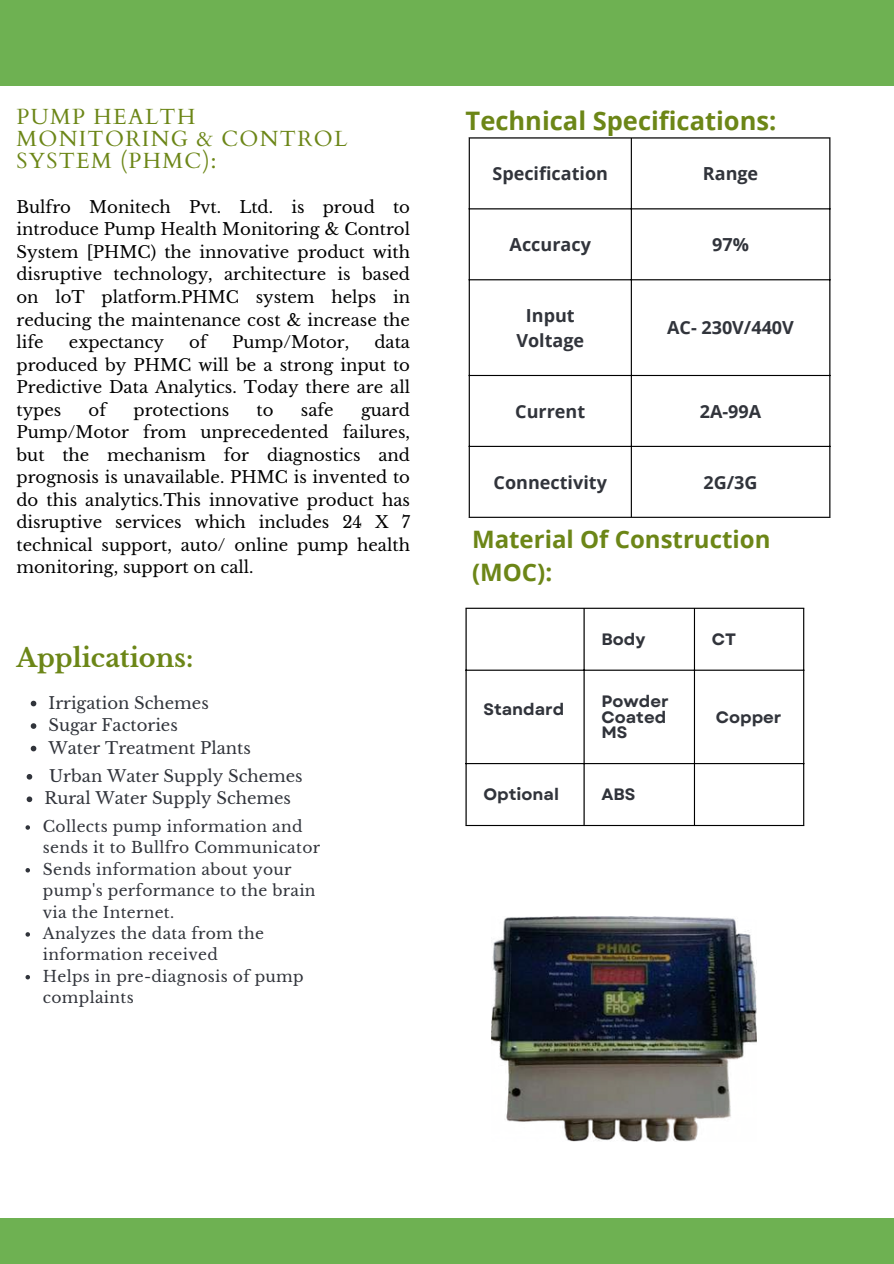
<style>
.page{position:relative;width:894px;height:1264px;background:#fff}
.page>*{position:absolute;margin:0;border:0;box-sizing:border-box;transform-origin:0 0}
.t1{font:700 25.5px "Open Sans";color:#6c8617}
.t2{font:700 25.5px "Libre Baskerville";color:#6c8617}
.t3{font:700 24px/32.7px "Open Sans";color:#6c8617}
.t4{font:21.9px/21.9px "Cardo";letter-spacing:.06em;color:#6c8617}
.t5{font:700 18px/24.8px "Open Sans";color:#31343b;text-align:center}
.t6{font:16.5px/22.5px "Libre Baskerville";color:#000;text-align:justify}
.t7{font:16.5px "Libre Baskerville";color:#31343b}
.t8{font:700 16.5px/15.8px "Garet";color:#31343b}
.t9{font:15.45px/21.3px "Libre Baskerville";letter-spacing:.02em;color:#31343b}
</style>
<div class="page">
<div style="left:0;top:0;width:893px;height:86px;background:#6eb152"></div>
<div style="left:0;top:1217px;width:893px;height:46px;background:#6eb152"></div>
<svg style="left:31px;top:700px;width:5px;height:6px"></svg>
<svg style="left:31px;top:723px;width:5px;height:6px"></svg>
<svg style="left:31px;top:745px;width:5px;height:6px"></svg>
<svg style="left:27px;top:774px;width:5px;height:5px"></svg>
<svg style="left:27px;top:796px;width:5px;height:6px"></svg>
<svg style="left:25px;top:825px;width:5px;height:4px"></svg>
<svg style="left:25px;top:868px;width:5px;height:4px"></svg>
<svg style="left:25px;top:932px;width:5px;height:4px"></svg>
<svg style="left:25px;top:975px;width:5px;height:4px"></svg>
<hr style="left:468px;top:138px;width:1px;height:378px;background:#000">
<hr style="left:630px;top:138px;width:1px;height:378px;background:#000">
<hr style="left:829px;top:138px;width:1px;height:378px;background:#000">
<hr style="left:468px;top:137px;width:362px;height:1px;background:#000">
<hr style="left:468px;top:208px;width:362px;height:1px;background:#000">
<hr style="left:468px;top:279px;width:362px;height:1px;background:#000">
<hr style="left:468px;top:375px;width:362px;height:1px;background:#000">
<hr style="left:468px;top:446px;width:362px;height:1px;background:#000">
<hr style="left:468px;top:516px;width:362px;height:2px;background:#000">
<hr style="left:465px;top:609px;width:1px;height:216px;background:#000">
<hr style="left:583px;top:609px;width:1px;height:216px;background:#000">
<hr style="left:693px;top:609px;width:1px;height:216px;background:#000">
<hr style="left:802px;top:609px;width:2px;height:216px;background:#000">
<hr style="left:465px;top:607px;width:339px;height:2px;background:#000">
<hr style="left:465px;top:669px;width:339px;height:1px;background:#000">
<hr style="left:465px;top:763px;width:339px;height:1px;background:#000">
<hr style="left:465px;top:825px;width:339px;height:1px;background:#000">
<img style="left:492px;top:916px;width:264px;height:225px">
<h3 class="t4" style="left:16px;top:107px;width:332px">PUMP HEALTH<br>MONITORING &amp; CONTROL<br>SYSTEM (PHMC):</h3>
<p class="t6" style="left:16px;top:196px;width:395px">Bulfro Monitech Pvt. Ltd. is proud to introduce Pump Health Monitoring &amp; Control System [PHMC) the innovative product with disruptive technology, architecture is based on loT platform.PHMC system helps in reducing the maintenance cost &amp; increase the life</p>
<p class="t6" style="left:16px;top:331px;width:395px;text-indent:358px">data produced by PHMC will be a strong input to Predictive Data Analytics. Today there are all types</p>
<p class="t6" style="left:69px;top:331px;width:97px">expectancy</p>
<p class="t6" style="left:189px;top:331px;width:19px">of</p>
<p class="t6" style="left:232px;top:331px;width:118px">Pump/Motor,</p>
<p class="t6" style="left:16px;top:398px;width:395px;text-indent:344px">guard Pump/Motor from unprecedented failures, but the mechanism for diagnostics and prognosis is unavailable. PHMC is invented to do this analytics.This innovative product has disruptive services which includes 24 X 7 technical support, auto/ online pump health monitoring, support on call.</p>
<p class="t6" style="left:89px;top:398px;width:19px">of</p>
<p class="t6" style="left:133px;top:398px;width:97px">protections</p>
<p class="t6" style="left:256px;top:398px;width:19px">to</p>
<p class="t6" style="left:301px;top:398px;width:34px">safe</p>
<h1 class="t2" style="left:16px;top:642px;width:178px">Applications:</h1>
<p class="t7" style="left:48px;top:692px;width:162px">Irrigation Schemes</p>
<p class="t7" style="left:48px;top:715px;width:131px">Sugar Factories</p>
<p class="t7" style="left:48px;top:737px;width:204px">Water Treatment Plants</p>
<p class="t7" style="left:49px;top:765px;width:255px">Urban Water Supply Schemes</p>
<p class="t7" style="left:44px;top:788px;width:248px">Rural Water Supply Schemes</p>
<p class="t9" style="left:43px;top:816px;width:279px">Collects pump information and sends it to Bullfro Communicator</p>
<p class="t9" style="left:43px;top:858px;width:274px">Sends information about your pump's performance to the brain via the Internet.</p>
<p class="t9" style="left:43px;top:922px;width:222px">Analyzes the data from the information received</p>
<p class="t9" style="left:43px;top:965px;width:262px">Helps in pre-diagnosis of pump complaints</p>
<p class="t1" style="left:465px;top:103px;width:312px">Technical Specifications:</p>
<h1 class="t5" style="left:492px;top:161px;width:117px">Specification</h1>
<h1 class="t5" style="left:702px;top:161px;width:57px">Range</h1>
<p class="t5" style="left:509px;top:232px;width:83px">Accuracy</p>
<p class="t5" style="left:712px;top:232px;width:38px">97%</p>
<p class="t5" style="left:516px;top:303px;width:69px">Input<br>Voltage</p>
<p class="t5" style="left:667px;top:315px;width:128px">AC- 230V/440V</p>
<p class="t5" style="left:515px;top:398px;width:71px">Current</p>
<p class="t5" style="left:699px;top:398px;width:63px">2A-99A</p>
<p class="t5" style="left:493px;top:469px;width:115px">Connectivity</p>
<p class="t5" style="left:703px;top:469px;width:56px">2G/3G</p>
<p class="t3" style="left:472px;top:522px;width:300px">Material Of Construction (MOC):</p>
<p class="t8" style="left:601px;top:631px;width:45px">Body</p>
<p class="t8" style="left:711px;top:631px;width:26px">CT</p>
<p class="t8" style="left:483px;top:701px;width:82px">Standard</p>
<p class="t8" style="left:601px;top:693px;width:69px">Powder<br>Coated<br>MS</p>
<p class="t8" style="left:483px;top:786px;width:77px">Optional</p>
<p class="t8" style="left:601px;top:786px;width:35px">ABS</p>
<p class="t8" style="left:715px;top:709px;width:67px">Copper</p>
</div>
